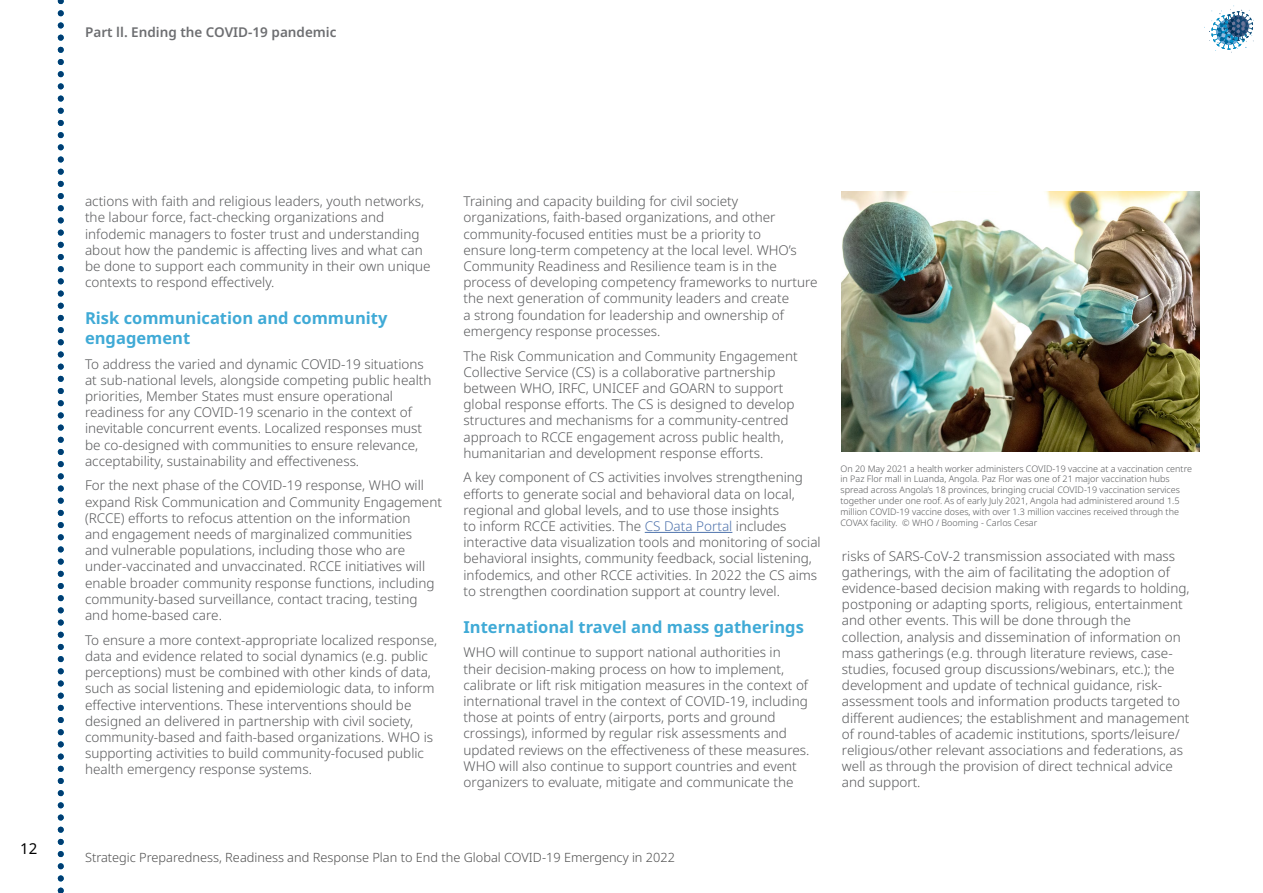
<style>
.page{position:relative;width:1263px;height:893px;background:#fff}
.page>*{position:absolute;margin:0;border:0;box-sizing:border-box;transform-origin:0 0}
.t1{font:700 16.5px/19.8px "Noto Sans";color:#40aad6}
.t2{font:15px "Noto Sans";color:#000}
.t3{font:300 13.5px/16.2px "Noto Sans";color:#58595b}
.t4{font:600 13.5px "Noto Sans";color:#6d6e71}
.t5{font:300 12.75px "Noto Sans";color:#4d4d4d}
.t6{font:300 9px/10.8px "Noto Sans";color:#58595b}
.s1{color:#4f73ad}
</style>
<div class="page">
<img style="left:841px;top:191px;width:358px;height:261px">
<hr style="left:645px;top:532px;width:87px;height:1px;background:#4f73ad">
<svg style="left:1204px;top:6px;width:50px;height:47px"></svg>
<svg style="left:58px;top:0;width:6px;height:893px"></svg>
<p class="t4" style="left:85px;top:22px;width:253px">Part ll. Ending the COVID-19 pandemic</p>
<p class="t2" style="left:20px;top:838px;width:19px">12</p>
<p class="t3" style="left:85px;top:194px;width:347px">actions with faith and religious leaders, youth networks, the labour force, fact-checking organizations and infodemic managers to foster trust and understanding about how the pandemic is affecting lives and what can be done to support each community in their own unique contexts to respond effectively.</p>
<p class="t1" style="left:85px;top:308px;width:304px">Risk communication and community engagement</p>
<p class="t3" style="left:85px;top:356px;width:348px">To address the varied and dynamic COVID-19 situations at sub-national levels, alongside competing public health priorities, Member States must ensure operational readiness for any COVID-19 scenario in the context of inevitable concurrent events. Localized responses must be co-designed with communities to ensure relevance, acceptability, sustainability and effectiveness.</p>
<p class="t3" style="left:85px;top:478px;width:358px">For the next phase of the COVID-19 response, WHO will expand Risk Communication and Community Engagement (RCCE) efforts to refocus attention on the information<br>and engagement needs of marginalized communities<br>and vulnerable populations, including those who are under-vaccinated and unvaccinated. RCCE initiatives will enable broader community response functions, including community-based surveillance, contact tracing, testing and home-based care.</p>
<p class="t3" style="left:85px;top:632px;width:354px">To ensure a more context-appropriate localized response, data and evidence related to social dynamics (e.g. public perceptions) must be combined with other kinds of data, such as social listening and epidemiologic data, to inform effective interventions. These interventions should be designed an delivered in partnership with civil society, community-based and faith-based organizations. WHO is supporting activities to build community-focused public health emergency response systems.</p>
<p class="t3" style="left:463px;top:194px;width:356px">Training and capacity building for civil society organizations, faith-based organizations, and other community-focused entities must be a priority to<br>ensure long-term competency at the local level. WHO’s Community Readiness and Resilience team is in the process of developing competency frameworks to nurture the next generation of community leaders and create<br>a strong foundation for leadership and ownership of emergency response processes.</p>
<p class="t3" style="left:463px;top:348px;width:336px">The Risk Communication and Community Engagement Collective Service (CS) is a collaborative partnership between WHO, IRFC, UNICEF and GOARN to support global response efforts. The CS is designed to develop structures and mechanisms for a community-centred approach to RCCE engagement across public health, humanitarian and development response efforts.</p>
<p class="t3" style="left:463px;top:470px;width:359px">A key component of CS activities involves strengthening efforts to generate social and behavioral data on local, regional and global levels, and to use those insights<br>to inform RCCE activities. The <span class="s1">CS Data Portal</span> includes interactive data visualization tools and monitoring of social behavioral insights, community feedback, social listening, infodemics, and other RCCE activities. In 2022 the CS aims to strengthen coordination support at country level.</p>
<p class="t1" style="left:463px;top:617px;width:342px">International travel and mass gatherings</p>
<p class="t3" style="left:463px;top:645px;width:347px">WHO will continue to support national authorities in their decision-making process on how to implement, calibrate or lift risk mitigation measures in the context of international travel in the context of COVID-19, including those at points of entry (airports, ports and ground crossings), informed by regular risk assessments and updated reviews on the effectiveness of these measures.<br>WHO will also continue to support countries and event organizers to evaluate, mitigate and communicate the</p>
<p class="t6" style="left:840px;top:463px;width:353px">On 20 May 2021 a health worker administers COVID-19 vaccine at a vaccination centre in Paz Flor mall in Luanda, Angola. Paz Flor was one of 21 major vaccination hubs spread across Angola’s 18 provinces, bringing crucial COVID-19 vaccination services together under one roof. As of early July 2021, Angola had administered around 1.5 million COVID-19 vaccine doses, with over 1.3 million vaccines received through the COVAX facility. © WHO / Booming - Carlos Cesar</p>
<p class="t3" style="left:842px;top:548px;width:349px">risks of SARS-CoV-2 transmission associated with mass gatherings, with the aim of facilitating the adoption of evidence-based decision making with regards to holding, postponing or adapting sports, religious, entertainment and other events. This will be done through the collection, analysis and dissemination of information on mass gatherings (e.g. through literature reviews, case&shy;studies, focused group discussions/webinars, etc.); the development and update of technical guidance, risk&shy;assessment tools and information products targeted to different audiences; the establishment and management of round-tables of academic institutions, sports/leisure/ religious/other relevant associations and federations, as well as through the provision of direct technical advice and support.</p>
<p class="t5" style="left:85px;top:849px;width:591px">Strategic Preparedness, Readiness and Response Plan to End the Global COVID-19 Emergency in 2022</p>
</div>
